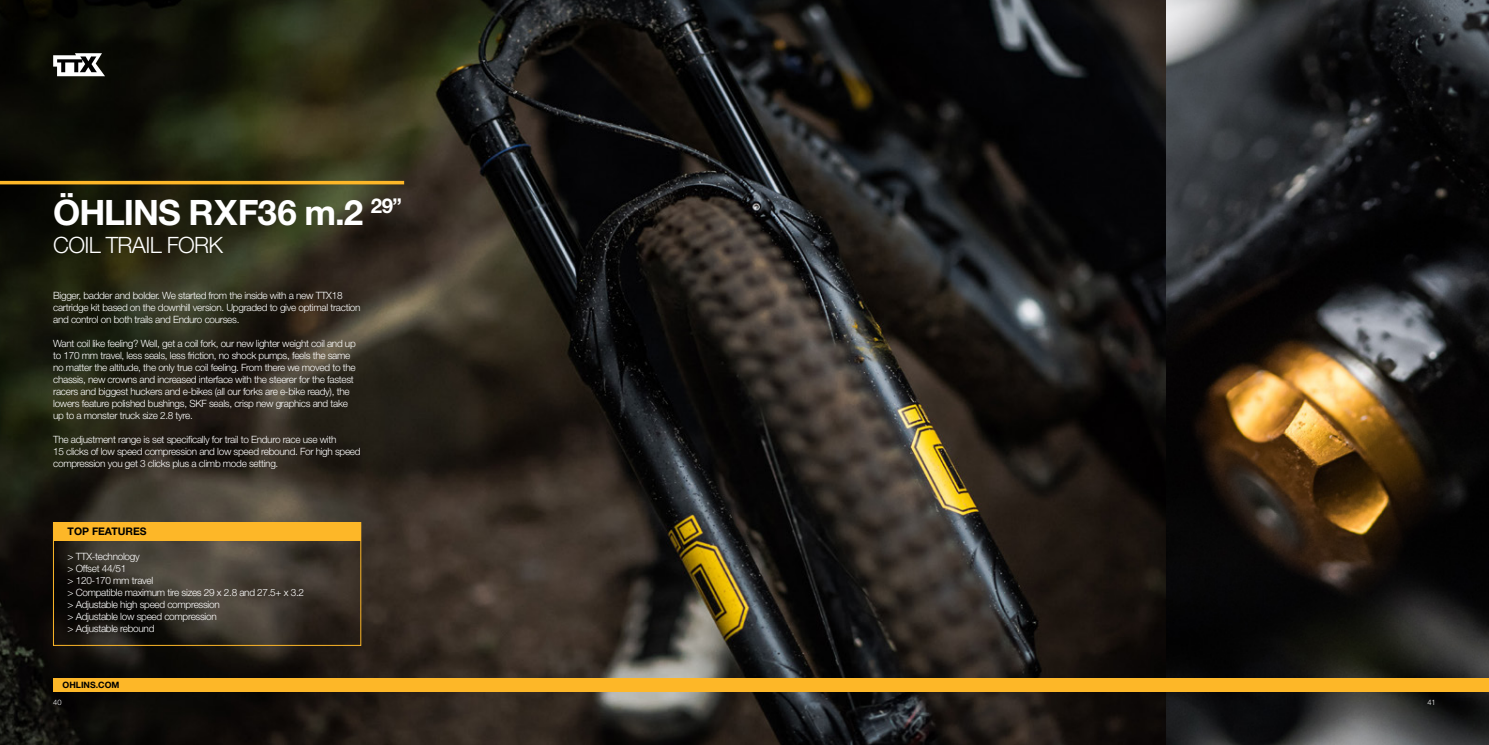
<style>
.page{position:relative;width:1489px;height:745px;background:#fff}
.page>*{position:absolute;margin:0;border:0;box-sizing:border-box;transform-origin:0 0}
.t1{font:700 35px "Helvetica Neue LT Std";letter-spacing:-.03em;color:#fff}
.t2{font:300 22.5px "Helvetica Neue LT Std";letter-spacing:-.03em;color:#fff}
.t3{font:700 10.5px "Helvetica Neue LT Std";color:#000}
.t4{font:300 10px/12px "Helvetica Neue LT Std";letter-spacing:-.03em;color:#fff}
.t5{font:700 8.75px "Helvetica Neue LT Std";color:#000}
.t6{font:300 7.5px "Helvetica Neue LT Std";color:#fff}
</style>
<div class="page">
<img style="left:0;top:0;width:1166px;height:744px">
<img style="left:1166px;top:0;width:322px;height:744px">
<svg style="left:53px;top:53px;width:52px;height:23px"></svg>
<div style="left:53px;top:522px;width:308px;height:18px;background:#fdb728"></div>
<div style="left:53px;top:522px;width:308px;height:123px;border:1px solid #fdb728"></div>
<hr style="left:0;top:181px;width:404px;height:3px;background:#fdb728">
<div style="left:53px;top:677px;width:1435px;height:14px;background:#fdb728"></div>
<h1 class="t1" style="left:53px;top:190px;width:350px">ÖHLINS RXF36 m.2 <sup>29”</sup></h1>
<h2 class="t2" style="left:53px;top:231px;width:171px">COIL TRAIL FORK</h2>
<p class="t4" style="left:53px;top:289px;width:309px">Bigger, badder and bolder. We started from the inside with a new TTX18 cartridge kit based on the downhill version. Upgraded to give optimal traction and control on both trails and Enduro courses.</p>
<p class="t4" style="left:53px;top:337px;width:304px">Want coil like feeling? Well, get a coil fork, our new lighter weight coil and up to 170 mm travel, less seals, less friction, no shock pumps, feels the same no matter the altitude, the only true coil feeling. From there we moved to the chassis, new crowns and increased interface with the steerer for the fastest racers and biggest huckers and e-bikes (all our forks are e-bike ready), the lowers feature polished bushings, SKF seals, crisp new graphics and take up to a monster truck size 2.8 tyre.</p>
<p class="t4" style="left:53px;top:433px;width:309px">The adjustment range is set specifically for trail to Enduro race use with<br>15 clicks of low speed compression and low speed rebound. For high speed compression you get 3 clicks plus a climb mode setting.</p>
<p class="t3" style="left:68px;top:524px;width:80px">TOP FEATURES</p>
<p class="t4" style="left:68px;top:550px;width:238px">&gt; TTX-technology<br>&gt; Offset 44/51<br>&gt; 120-170 mm travel<br>&gt; Compatible maximum tire sizes 29 x 2.8 and 27.5+ x 3.2 &gt; Adjustable high speed compression<br>&gt; Adjustable low speed compression<br>&gt; Adjustable rebound</p>
<p class="t5" style="left:63px;top:679px;width:58px">OHLINS.COM</p>
<p class="t6" style="left:53px;top:697px;width:10px">40</p>
<p class="t6" style="left:1427px;top:697px;width:10px">41</p>
</div>
